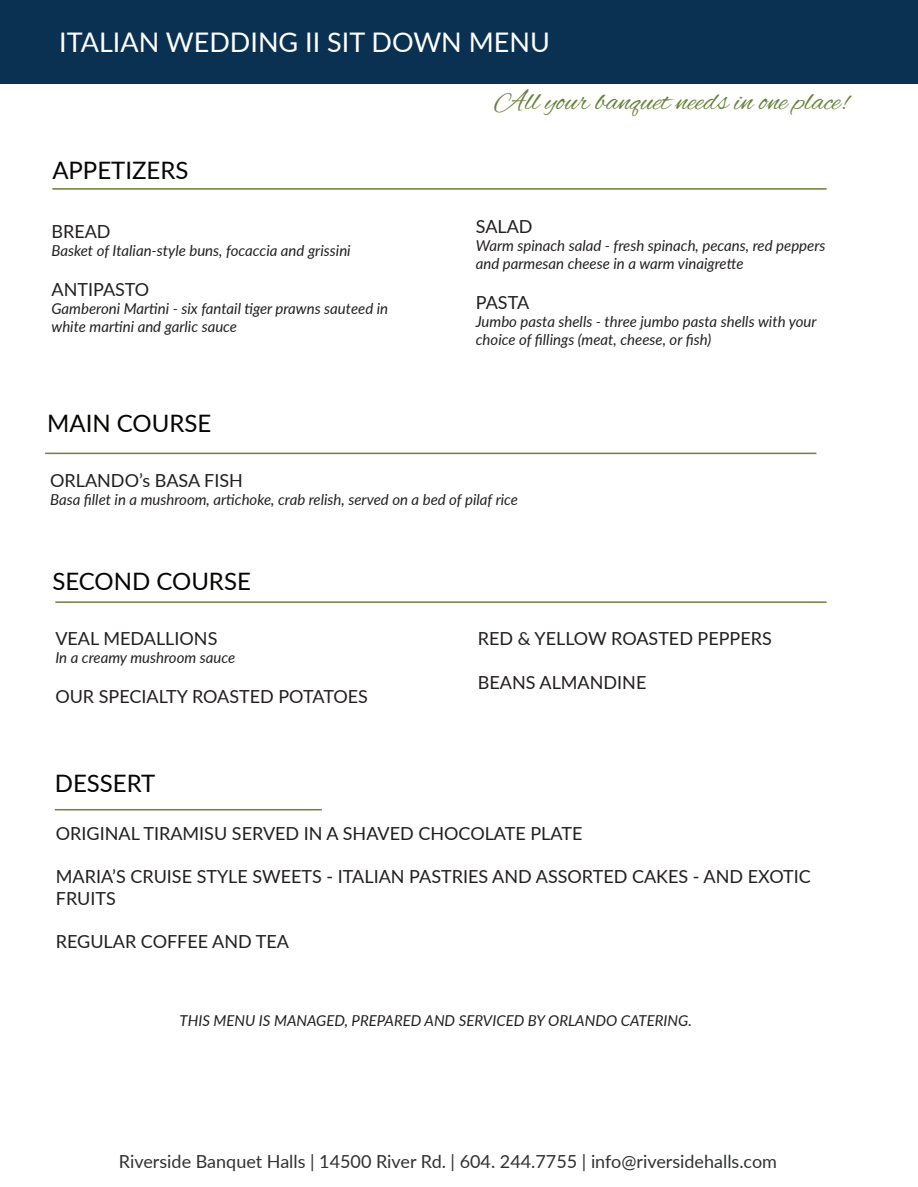
<style>
.page{position:relative;width:918px;height:1187px;background:#fff}
.page>*{position:absolute;margin:0;border:0;box-sizing:border-box;transform-origin:0 0}
.t1{font:30px "Alex Brush";color:#67813b}
.t2{font:27px "Lato";color:#fff}
.t3{font:24px "Lato";color:#050504}
.t4{font:18px/21.6px "Lato";color:#231f20}
.t5{font:18px "Lato";color:#313232}
.t6{font:italic 15px/18px "Lato";color:#231f20}
</style>
<div class="page">
<div style="left:0;top:0;width:918px;height:84px;background:#0b3152"></div>
<hr style="left:55px;top:809px;width:267px;height:1px;background:#6f803d">
<hr style="left:55px;top:601px;width:772px;height:2px;background:#6f803d">
<hr style="left:52px;top:188px;width:775px;height:2px;background:#6f803d">
<hr style="left:45px;top:452px;width:771px;height:2px;background:#6f803d">
<h2 class="t2" style="left:59px;top:23px;width:492px">ITALIAN WEDDING II SIT DOWN MENU</h2>
<h3 class="t3" style="left:52px;top:153px;width:138px">APPETIZERS</h3>
<p class="t4" style="left:52px;top:220px;width:61px">BREAD</p>
<p class="t6" style="left:52px;top:241px;width:301px">Basket of Italian-style buns, focaccia and grissini</p>
<p class="t4" style="left:52px;top:278px;width:99px">ANTIPASTO</p>
<p class="t6" style="left:52px;top:299px;width:338px">Gamberoni Martini - six fantail tiger prawns sauteed in white martini and garlic sauce</p>
<h3 class="t3" style="left:47px;top:405px;width:166px">MAIN COURSE</h3>
<h1 class="t1" style="left:494px;top:85px;width:355px">All your banquet needs in one place!</h1>
<p class="t4" style="left:476px;top:215px;width:58px">SALAD</p>
<p class="t6" style="left:476px;top:236px;width:351px">Warm spinach salad - fresh spinach, pecans, red peppers and parmesan cheese in a warm vinaigrette</p>
<p class="t4" style="left:476px;top:291px;width:55px">PASTA</p>
<p class="t6" style="left:476px;top:312px;width:342px">Jumbo pasta shells - three jumbo pasta shells with your choice of fillings (meat, cheese, or fish)</p>
<p class="t4" style="left:50px;top:469px;width:194px">ORLANDO’s BASA FISH</p>
<p class="t6" style="left:50px;top:490px;width:469px">Basa fillet in a mushroom, artichoke, crab relish, served on a bed of pilaf rice</p>
<h3 class="t3" style="left:52px;top:564px;width:200px">SECOND COURSE</h3>
<p class="t4" style="left:55px;top:627px;width:164px">VEAL MEDALLIONS</p>
<p class="t6" style="left:55px;top:648px;width:181px">In a creamy mushroom sauce</p>
<p class="t4" style="left:55px;top:685px;width:314px">OUR SPECIALTY ROASTED POTATOES</p>
<p class="t4" style="left:478px;top:627px;width:296px">RED &amp; YELLOW ROASTED PEPPERS</p>
<p class="t4" style="left:478px;top:670px;width:170px">BEANS ALMANDINE</p>
<h3 class="t3" style="left:55px;top:766px;width:102px">DESSERT</h3>
<p class="t4" style="left:56px;top:821px;width:528px">ORIGINAL TIRAMISU SERVED IN A SHAVED CHOCOLATE PLATE</p>
<p class="t4" style="left:56px;top:864px;width:757px">MARIA’S CRUISE STYLE SWEETS - ITALIAN PASTRIES AND ASSORTED CAKES - AND EXOTIC<br>FRUITS</p>
<p class="t4" style="left:56px;top:929px;width:235px">REGULAR COFFEE AND TEA</p>
<p class="t6" style="left:180px;top:1010px;width:514px">THIS MENU IS MANAGED, PREPARED AND SERVICED BY ORLANDO CATERING.</p>
<p class="t5" style="left:119px;top:1148px;width:660px">Riverside Banquet Halls | 14500 River Rd. | 604. 244.7755 | info@riversidehalls.com</p>
</div>
